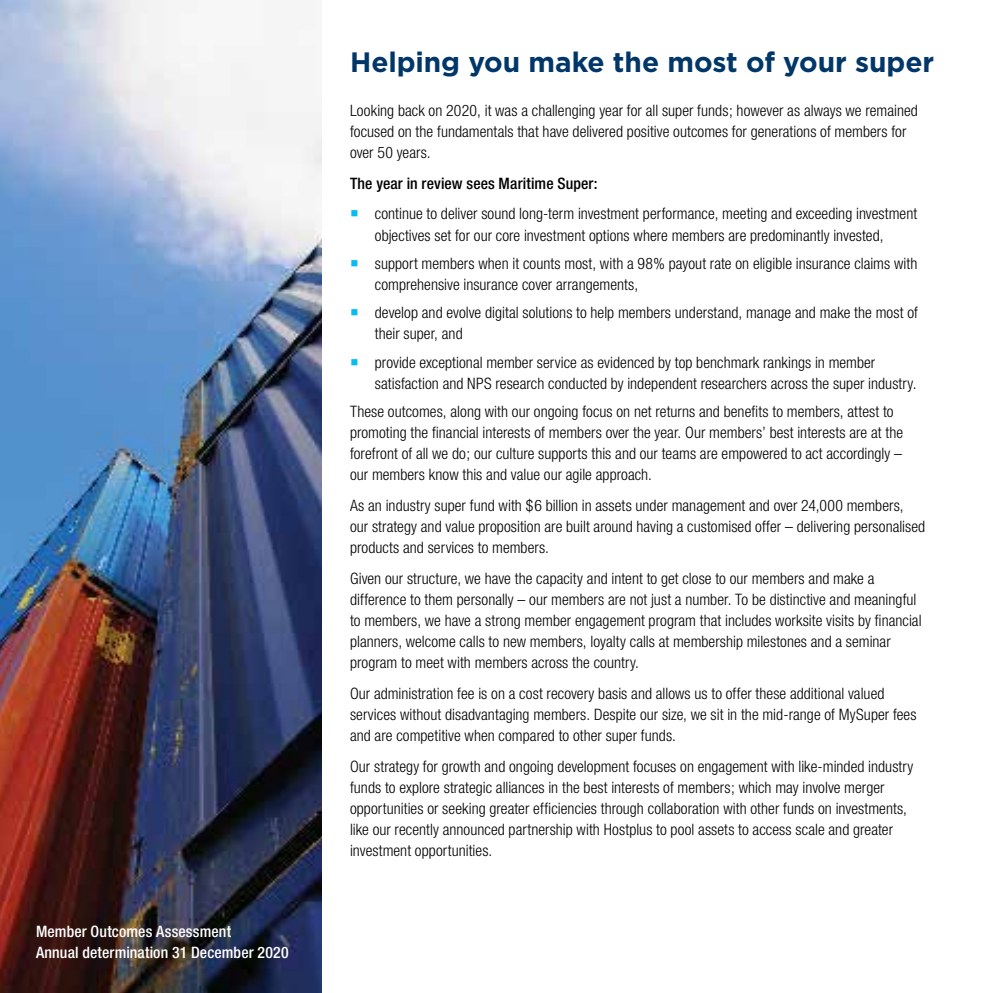
<style>
.page{position:relative;width:993px;height:993px;background:#fff}
.page>*{position:absolute;margin:0;border:0;box-sizing:border-box;transform-origin:0 0}
.t1{font:700 28px "Gotham";letter-spacing:-.005em;color:#003768}
.t2{font:300 condensed 15.75px/21px "Helvetica Neue";letter-spacing:.005em;color:#000}
.t3{font:500 condensed 15.75px/21px "Helvetica Neue";letter-spacing:.01em;color:#fff}
.t4{font:500 condensed 15.75px "Helvetica Neue";letter-spacing:.005em;color:#000}
</style>
<div class="page">
<img style="left:0;top:0;width:322px;height:992px">
<p class="t3" style="left:36px;top:920px;width:254px">Member Outcomes Assessment<br>Annual determination 31 December 2020</p>
<h1 class="t1" style="left:350px;top:44px;width:585px">Helping you make the most of your super</h1>
<p class="t2" style="left:350px;top:99px;width:569px">Looking back on 2020, it was a challenging year for all super funds; however as always we remained focused on the fundamentals that have delivered positive outcomes for generations of members for over 50 years.</p>
<p class="t4" style="left:350px;top:173px;width:249px">The year in review sees Maritime Super:</p>
<p class="t2" style="left:375px;top:203px;width:543px">continue to deliver sound long-term investment performance, meeting and exceeding investment objectives set for our core investment options where members are predominantly invested,</p>
<p class="t2" style="left:375px;top:253px;width:544px">support members when it counts most, with a 98% payout rate on eligible insurance claims with comprehensive insurance cover arrangements,</p>
<p class="t2" style="left:375px;top:302px;width:544px">develop and evolve digital solutions to help members understand, manage and make the most of their super, and</p>
<p class="t2" style="left:375px;top:351px;width:543px">provide exceptional member service as evidenced by top benchmark rankings in member satisfaction and NPS research conducted by independent researchers across the super industry.</p>
<p class="t2" style="left:350px;top:401px;width:554px">These outcomes, along with our ongoing focus on net returns and benefits to members, attest to promoting the financial interests of members over the year. Our members’ best interests are at the forefront of all we do; our culture supports this and our teams are empowered to act accordingly – our members know this and value our agile approach.</p>
<p class="t2" style="left:350px;top:495px;width:576px">As an industry super fund with $6 billion in assets under management and over 24,000 members, our strategy and value proposition are built around having a customised offer – delivering personalised products and services to members.</p>
<p class="t2" style="left:350px;top:568px;width:573px">Given our structure, we have the capacity and intent to get close to our members and make a difference to them personally – our members are not just a number. To be distinctive and meaningful to members, we have a strong member engagement program that includes worksite visits by financial planners, welcome calls to new members, loyalty calls at membership milestones and a seminar program to meet with members across the country.</p>
<p class="t2" style="left:350px;top:683px;width:568px">Our administration fee is on a cost recovery basis and allows us to offer these additional valued services without disadvantaging members. Despite our size, we sit in the mid-range of MySuper fees and are competitive when compared to other super funds.</p>
<p class="t2" style="left:350px;top:755px;width:564px">Our strategy for growth and ongoing development focuses on engagement with like-minded industry funds to explore strategic alliances in the best interests of members; which may involve merger opportunities or seeking greater efficiencies through collaboration with other funds on investments, like our recently announced partnership with Hostplus to pool assets to access scale and greater investment opportunities.</p>
</div>
